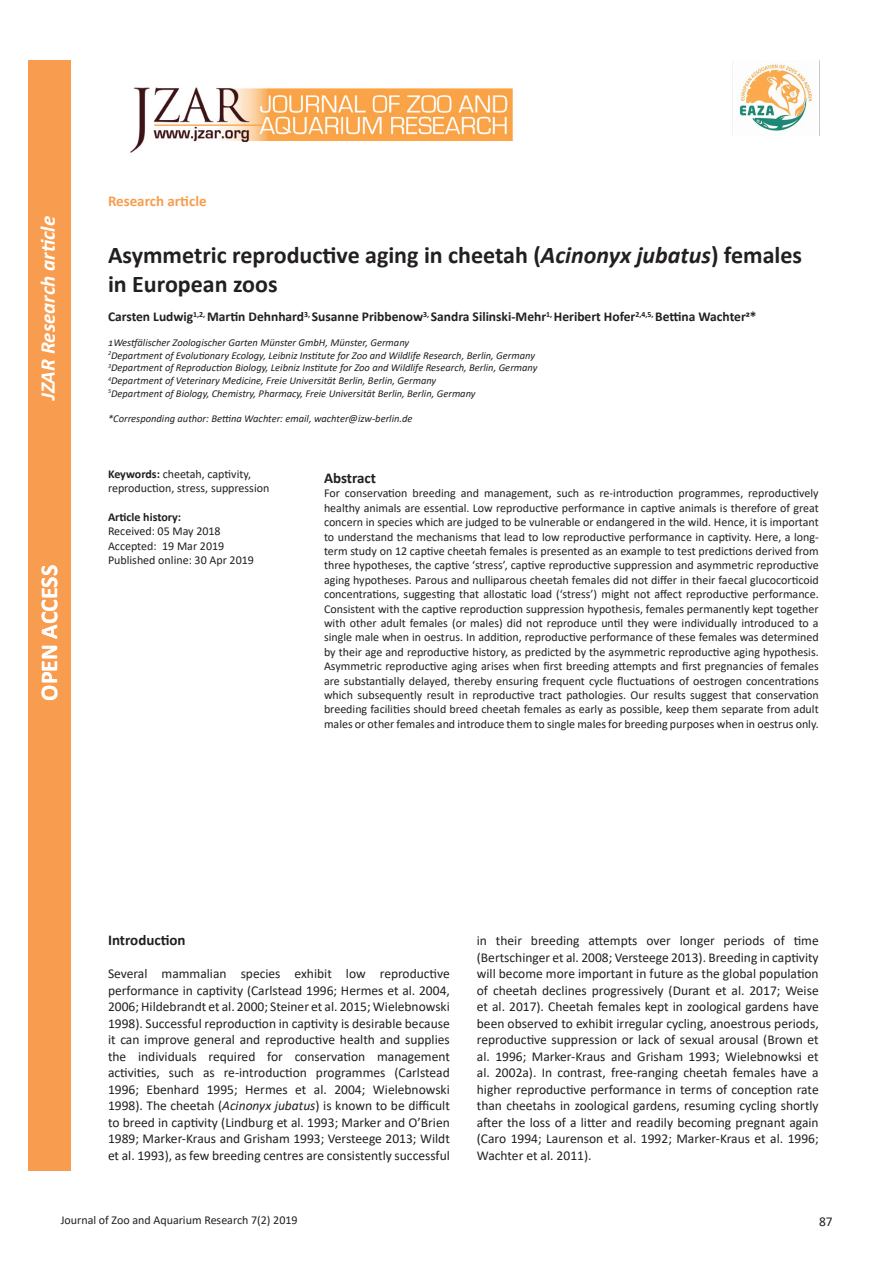
<style>
.page{position:relative;width:893px;height:1263px;background:#fff}
.page>*{position:absolute;margin:0;border:0;box-sizing:border-box;transform-origin:0 0}
.t1{font:700 24px/28.8px "Calibri";color:#231f20}
.Default{font:700 24px "Calibri";color:#fff}
.t2{font:italic 700 21px "Calibri";color:#fff}
.Main_heading{font:700 15px "Calibri";color:#231f20}
.t3{font:700 15px "Calibri";color:#f89d4f}
.Body_para_1{font:13.5px/16.5px "Calibri";color:#231f20;text-align:justify}
.Author_names{font:700 13.5px "Calibri";color:#231f20}
.Abstract{font:12px/14.4px "Calibri";color:#231f20;text-align:justify}
.Key_hist_refs_text{font:12px/14.4px "Calibri";color:#231f20}
.Default-2{font:700 12px "Calibri";color:#231f20}
.Author_affiliation{font:italic 10.5px "Calibri";color:#231f20}
.s1{font-style:italic}
.s2{font-weight:700}
</style>
<div class="page">
<img style="left:130px;top:87px;width:383px;height:66px">
<div style="left:28px;top:61px;width:42px;height:1110px;background:#f89d4f"></div>
<img style="left:739px;top:64px;width:74px;height:67px">
<h2 class="t2" style="left:33px;top:400px;width:186px;rotate:-90deg">JZAR Research article</h2>
<p class="Default" style="left:32px;top:701px;width:137px;rotate:-90deg">OPEN ACCESS</p>
<p class="t3" style="left:108px;top:190px;width:100px">Research article</p>
<p class="t1" style="left:108px;top:241px;width:696px">Asymmetric reproductive aging in cheetah (<span class="s1">Acinonyx jubatus</span>) females in European zoos</p>
<p class="Author_names" style="left:108px;top:307px;width:650px">Carsten Ludwig<sup>1,2,</sup> Martin Dehnhard<sup>3,</sup> Susanne Pribbenow<sup>3,</sup> Sandra Silinski-Mehr<sup>1,</sup> Heribert Hofer<sup>2,4,5,</sup> Bettina Wachter2*</p>
<p class="Author_affiliation" style="left:108px;top:335px;width:303px">1Westfälischer Zoologischer Garten Münster GmbH, Münster, Germany</p>
<p class="Author_affiliation" style="left:108px;top:348px;width:429px"><sup>2</sup>Department of Evolutionary Ecology, Leibniz Institute for Zoo and Wildlife Research, Berlin, Germany</p>
<p class="Author_affiliation" style="left:108px;top:361px;width:431px"><sup>3</sup>Department of Reproduction Biology, Leibniz Institute for Zoo and Wildlife Research, Berlin, Germany</p>
<p class="Author_affiliation" style="left:108px;top:373px;width:330px"><sup>4</sup>Department of Veterinary Medicine, Freie Universität Berlin, Berlin, Germany</p>
<p class="Author_affiliation" style="left:108px;top:386px;width:369px"><sup>5</sup>Department of Biology, Chemistry, Pharmacy, Freie Universität Berlin, Berlin, Germany</p>
<p class="Author_affiliation" style="left:108px;top:411px;width:306px">*Corresponding author: Bettina Wachter: email, wachter@izw-berlin.de</p>
<p class="Key_hist_refs_text" style="left:108px;top:466px;width:163px"><span class="s2">Keywords:</span> cheetah, captivity, reproduction, stress, suppression</p>
<p class="Default-2" style="left:108px;top:509px;width:75px">Article history:</p>
<p class="Key_hist_refs_text" style="left:108px;top:524px;width:114px">Received: 05 May 2018</p>
<p class="Key_hist_refs_text" style="left:108px;top:538px;width:118px">Accepted: 19 Mar 2019</p>
<p class="Key_hist_refs_text" style="left:108px;top:553px;width:147px">Published online: 30 Apr 2019</p>
<p class="Main_heading" style="left:324px;top:467px;width:53px">Abstract</p>
<p class="Abstract" style="left:324px;top:486px;width:496px">For conservation breeding and management, such as re-introduction programmes, reproductively healthy animals are essential. Low reproductive performance in captive animals is therefore of great concern in species which are judged to be vulnerable or endangered in the wild. Hence, it is important to understand the mechanisms that lead to low reproductive performance in captivity. Here, a long&shy;term study on 12 captive cheetah females is presented as an example to test predictions derived from three hypotheses, the captive ‘stress’, captive reproductive suppression and asymmetric reproductive aging hypotheses. Parous and nulliparous cheetah females did not differ in their faecal glucocorticoid concentrations, suggesting that allostatic load (‘stress’) might not affect reproductive performance.<br>Consistent with the captive reproduction suppression hypothesis, females permanently kept together with other adult females (or males) did not reproduce until they were individually introduced to a single male when in oestrus. In addition, reproductive performance of these females was determined by their age and reproductive history, as predicted by the asymmetric reproductive aging hypothesis.<br>Asymmetric reproductive aging arises when first breeding attempts and first pregnancies of females are substantially delayed, thereby ensuring frequent cycle fluctuations of oestrogen concentrations which subsequently result in reproductive tract pathologies. Our results suggest that conservation breeding facilities should breed cheetah females as early as possible, keep them separate from adult males or other females and introduce them to single males for breeding purposes when in oestrus only.</p>
<p class="Main_heading" style="left:108px;top:929px;width:79px">Introduction</p>
<p class="Body_para_1" style="left:108px;top:965px;width:343px">Several mammalian species exhibit low reproductive performance in captivity (Carlstead 1996; Hermes et al. 2004, 2006; Hildebrandt et al. 2000; Steiner et al. 2015; Wielebnowski 1998). Successful reproduction in captivity is desirable because it can improve general and reproductive health and supplies the individuals required for conservation management activities, such as re-introduction programmes (Carlstead 1996; Ebenhard 1995; Hermes et al. 2004; Wielebnowski 1998). The cheetah (<span class="s1">Acinonyx jubatus</span>) is known to be difficult to breed in captivity (Lindburg et al. 1993; Marker and O’Brien 1989; Marker-Kraus and Grisham 1993; Versteege 2013; Wildt et al. 1993), as few breeding centres are consistently successful</p>
<p class="Body_para_1" style="left:477px;top:932px;width:343px">in their breeding attempts over longer periods of time (Bertschinger et al. 2008; Versteege 2013). Breeding in captivity will become more important in future as the global population of cheetah declines progressively (Durant et al. 2017; Weise et al. 2017). Cheetah females kept in zoological gardens have been observed to exhibit irregular cycling, anoestrous periods, reproductive suppression or lack of sexual arousal (Brown et al. 1996; Marker-Kraus and Grisham 1993; Wielebnowksi et al. 2002a). In contrast, free-ranging cheetah females have a higher reproductive performance in terms of conception rate than cheetahs in zoological gardens, resuming cycling shortly after the loss of a litter and readily becoming pregnant again (Caro 1994; Laurenson et al. 1992; Marker-Kraus et al. 1996; Wachter et al. 2011).</p>
<p class="Abstract" style="left:61px;top:1213px;width:238px">Journal of Zoo and Aquarium Research 7(2) 2019</p>
<p class="Body_para_1" style="left:819px;top:1212px;width:15px">87</p>
</div>
